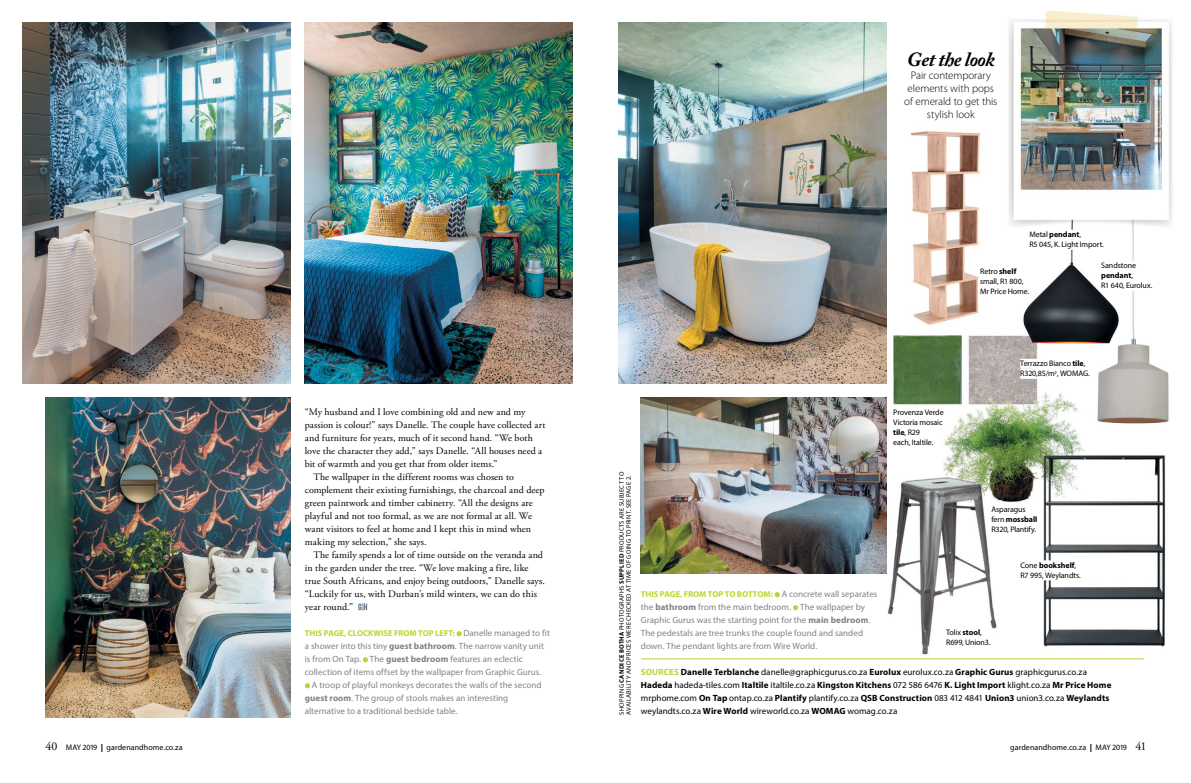
<style>
.page{position:relative;width:1191px;height:783px;background:#fff}
.page>*{position:absolute;margin:0;border:0;box-sizing:border-box;transform-origin:0 0}
.t1{font:italic 700 20px "Adobe Caslon Pro";letter-spacing:-.02em;color:#000}
.t2{font:300 11px/13px "Myriad Pro";letter-spacing:-.01em;color:#000;text-align:center}
.t3{font:10px "Adobe Garamond Pro";letter-spacing:.005em;color:#000}
.t4{font:9px/13px "Myriad Pro";letter-spacing:.005em;color:#808285}
.t5{font:9px/13px "Myriad Pro";letter-spacing:.005em;color:#000}
.t6{font:700 8.5px "Myriad Pro";color:#bcd631}
.t7{font:8px/10px "Myriad Pro";letter-spacing:-.01em;color:#000}
.t8{font:8px "Myriad Pro";letter-spacing:.01em;color:#000}
.t9{font:6.5px/7px "Myriad Pro";letter-spacing:.035em;color:#000}
.s1{font-family:"Adobe Garamond Pro";font-size:12px}
.s2{font-weight:900}
.s3{font-weight:400;font-size:9px;color:#808285}
.s4{font-weight:700}
.s5{font-weight:700;color:#bcd631}
</style>
<div class="page">
<img style="left:618px;top:10px;width:555px;height:650px">
<img style="left:305px;top:23px;width:268px;height:360px">
<img style="left:45px;top:398px;width:246px;height:319px">
<img style="left:23px;top:23px;width:268px;height:360px">
<svg style="left:358px;top:603px;width:9px;height:7px"></svg>
<svg style="left:456px;top:631px;width:6px;height:5px"></svg>
<svg style="left:363px;top:657px;width:5px;height:5px"></svg>
<svg style="left:305px;top:683px;width:5px;height:5px"></svg>
<img style="left:641px;top:398px;width:245px;height:175px">
<img style="left:618px;top:23px;width:268px;height:360px">
<hr style="left:641px;top:658px;width:503px;height:1px;background:#bcd631">
<svg style="left:774px;top:592px;width:6px;height:5px"></svg>
<svg style="left:793px;top:605px;width:5px;height:5px"></svg>
<div style="left:991px;top:504px;width:36px;height:10px;background:#fff"></div>
<div style="left:991px;top:514px;width:47px;height:10px;background:#fff"></div>
<div style="left:991px;top:524px;width:45px;height:10px;background:#fff"></div>
<div style="left:1101px;top:261px;width:36px;height:10px;background:#fff"></div>
<div style="left:1101px;top:271px;width:33px;height:10px;background:#fff"></div>
<div style="left:1101px;top:281px;width:51px;height:10px;background:#fff"></div>
<div style="left:1029px;top:230px;width:53px;height:10px;background:#fff"></div>
<div style="left:1029px;top:240px;width:75px;height:10px;background:#fff"></div>
<div style="left:893px;top:407px;width:50px;height:10px;background:#fff"></div>
<div style="left:893px;top:417px;width:49px;height:10px;background:#fff"></div>
<div style="left:893px;top:427px;width:28px;height:10px;background:#fff"></div>
<div style="left:893px;top:437px;width:40px;height:10px;background:#fff"></div>
<div style="left:980px;top:266px;width:37px;height:10px;background:#fff"></div>
<div style="left:980px;top:276px;width:44px;height:10px;background:#fff"></div>
<div style="left:980px;top:286px;width:49px;height:10px;background:#fff"></div>
<div style="left:1020px;top:359px;width:66px;height:10px;background:#fff"></div>
<div style="left:1020px;top:369px;width:34px;height:10px;background:#fff"></div>
<svg style="left:1054px;top:369px;width:3px;height:9px"></svg>
<div style="left:1057px;top:369px;width:32px;height:10px;background:#fff"></div>
<div style="left:946px;top:627px;width:37px;height:10px;background:#fff"></div>
<div style="left:946px;top:637px;width:44px;height:10px;background:#fff"></div>
<div style="left:1020px;top:560px;width:57px;height:10px;background:#fff"></div>
<div style="left:1020px;top:570px;width:60px;height:10px;background:#fff"></div>
<p class="t8" style="left:45px;top:744px;width:139px"><span class="s1">40</span> MAY 2019 <span class="s2">|</span> gardenandhome.co.za</p>
<p class="t3" style="left:305px;top:408px;width:222px">“My husband and I love combining old and new and my</p>
<p class="t3" style="left:305px;top:421px;width:242px">passion is colour!” says Danelle. The couple have collected art</p>
<p class="t3" style="left:305px;top:434px;width:230px">and furniture for years, much of it second hand. “We both</p>
<p class="t3" style="left:305px;top:447px;width:239px">love the character they add,” says Danelle. “All houses need a</p>
<p class="t3" style="left:305px;top:460px;width:194px">bit of warmth and you get that from older items.”</p>
<p class="t3" style="left:313px;top:473px;width:202px">The wallpaper in the different rooms was chosen to</p>
<p class="t3" style="left:305px;top:486px;width:241px">complement their existing furnishings, the charcoal and deep</p>
<p class="t3" style="left:305px;top:499px;width:229px">green paintwork and timber cabinetry. “All the designs are</p>
<p class="t3" style="left:305px;top:512px;width:229px">playful and not too formal, as we are not formal at all. We</p>
<p class="t3" style="left:305px;top:525px;width:228px">want visitors to feel at home and I kept this in mind when</p>
<p class="t3" style="left:305px;top:538px;width:123px">making my selection,” she says.</p>
<p class="t3" style="left:313px;top:551px;width:231px">The family spends a lot of time outside on the veranda and</p>
<p class="t3" style="left:305px;top:564px;width:225px">in the garden under the tree. “We love making a fire, like</p>
<p class="t3" style="left:305px;top:577px;width:242px">true South Africans, and enjoy being outdoors,” Danelle says.</p>
<p class="t3" style="left:305px;top:590px;width:234px">“Luckily for us, with Durban’s mild winters, we can do this</p>
<p class="t3" style="left:305px;top:603px;width:50px">year round.”</p>
<p class="t6" style="left:305px;top:630px;width:247px">THIS PAGE, CLOCKWISE FROM TOP LEFT: <span class="s3">Danelle managed to fit</span></p>
<p class="t4" style="left:305px;top:640px;width:241px">a shower into this tiny <span class="s4">guest bathroom</span>. The narrow vanity unit</p>
<p class="t4" style="left:305px;top:653px;width:220px">is from On Tap. The <span class="s4">guest bedroom</span> features an eclectic</p>
<p class="t4" style="left:305px;top:666px;width:238px">collection of items offset by the wallpaper from Graphic Gurus.</p>
<p class="t4" style="left:312px;top:679px;width:231px">A troop of playful monkeys decorates the walls of the second</p>
<p class="t4" style="left:305px;top:692px;width:205px"><span class="s4">guest room</span>. The group of stools makes an interesting</p>
<p class="t4" style="left:305px;top:705px;width:154px">alternative to a traditional bedside table.</p>
<h1 class="t1" style="left:906px;top:47px;width:90px">Get the look</h1>
<p class="t2" style="left:904px;top:70px;width:95px">Pair contemporary elements with pops of emerald to get this stylish look</p>
<p class="t7" style="left:1029px;top:230px;width:76px">Metal <span class="s4">pendant</span>,<br>R5 045, K. Light Import.</p>
<p class="t7" style="left:980px;top:266px;width:51px">Retro <span class="s4">shelf </span>small, R1 800,<br>Mr Price Home.</p>
<p class="t7" style="left:1101px;top:261px;width:53px">Sandstone <span class="s4">pendant</span>,<br>R1 640, Eurolux.</p>
<p class="t7" style="left:1020px;top:359px;width:71px">Terrazzo Bianco <span class="s4">tile</span>,<br>R320,85/m<sup>2</sup>, WOMAG.</p>
<p class="t7" style="left:893px;top:408px;width:52px">Provenza Verde<br>Victoria mosaic <span class="s4">tile</span>, R29<br>each, Italtile.</p>
<p class="t9" style="left:618px;top:714px;width:244px;rotate:-90deg">SHOPPING <span class="s4">CANDICE BOTHA</span> PHOTOGRAPHS <span class="s4">SUPPLIED</span> PRODUCTS ARE SUBJECT TO<br>AVAILABILITY AND PRICES WERE CHECKED AT TIME OF GOING TO PRINT. SEE PAGE 2.</p>
<p class="t7" style="left:991px;top:505px;width:47px">Asparagus fern <span class="s4">mossball<br></span>R320, Plantify.</p>
<p class="t6" style="left:641px;top:591px;width:238px">THIS PAGE, FROM TOP TO BOTTOM: <span class="s3">A concrete wall separates</span></p>
<p class="t4" style="left:641px;top:601px;width:231px">the <span class="s4">bathroom</span> from the main bedroom. The wallpaper by Graphic Gurus was the starting point for the <span class="s4">main bedroom</span>.<br>The pedestals are tree trunks the couple found and sanded down. The pendant lights are from Wire World.</p>
<p class="t7" style="left:946px;top:627px;width:46px">Tolix <span class="s4">stool</span>,<br>R699, Union3.</p>
<p class="t7" style="left:1020px;top:560px;width:62px">Cone <span class="s4">bookshelf</span>,<br>R7 995, Weylandts.</p>
<p class="t5" style="left:641px;top:666px;width:472px"><span class="s5">SOURCES</span> <span class="s4">Danelle Terblanche</span> danelle@graphicgurus.co.za <span class="s4">Eurolux</span> eurolux.co.za <span class="s4">Graphic Gurus</span> graphicgurus.co.za <span class="s4">Hadeda</span> hadeda-tiles.com <span class="s4">Italtile</span> italtile.co.za <span class="s4">Kingston Kitchens</span> 072 586 6476 <span class="s4">K. Light Import</span> klight.co.za <span class="s4">Mr Price Home </span>mrphome.com <span class="s4">On Tap</span> ontap.co.za <span class="s4">Plantify</span> plantify.co.za <span class="s4">QSB Construction</span> 083 412 4841 <span class="s4">Union3</span> union3.co.za <span class="s4">Weylandts </span>weylandts.co.za <span class="s4">Wire World</span> wireworld.co.za <span class="s4">WOMAG</span> womag.co.za</p>
<p class="t8" style="left:1010px;top:744px;width:137px">gardenandhome.co.za <span class="s2">|</span> MAY 2019 <span class="s1">41</span></p>
</div>
